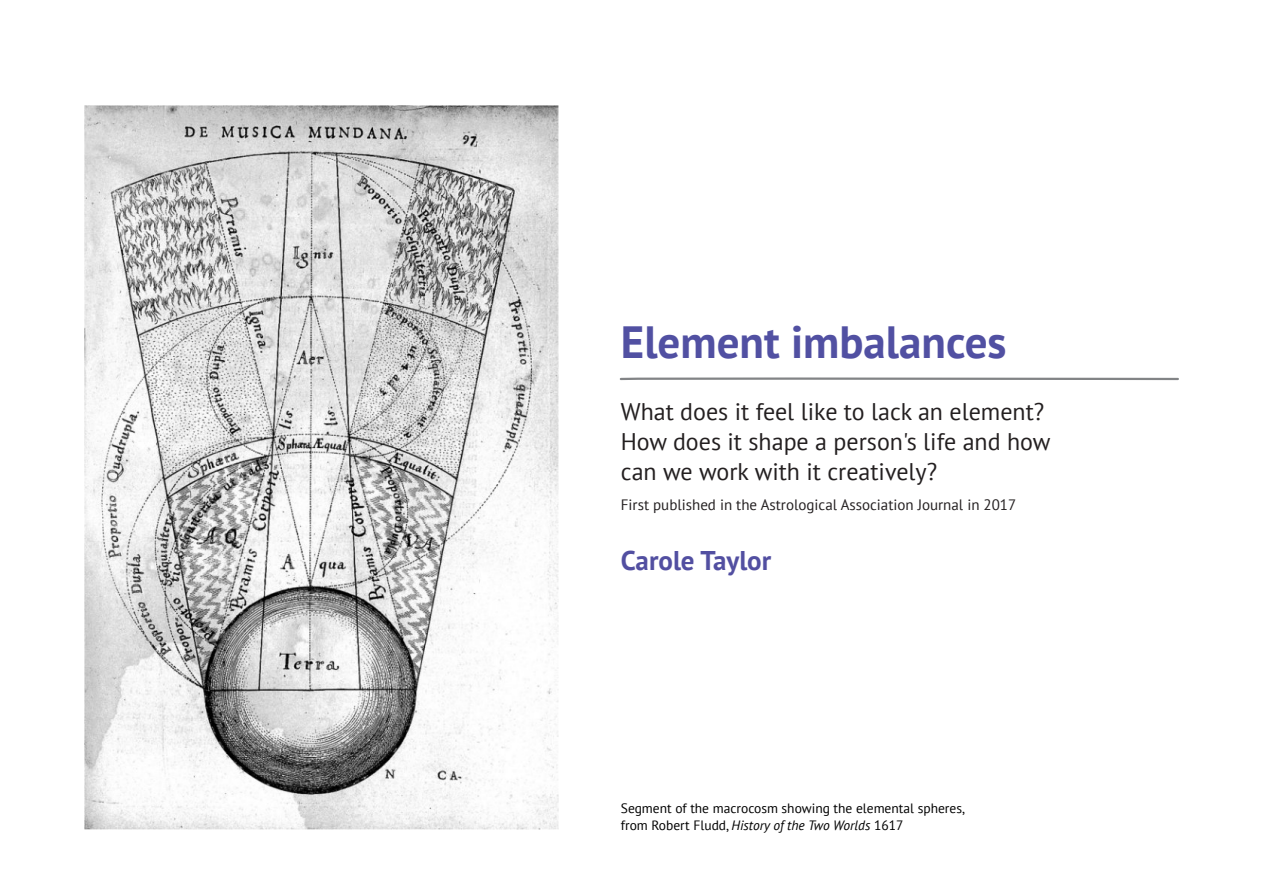
<style>
.page{position:relative;width:1263px;height:894px;background:#fff}
.page>*{position:absolute;margin:0;border:0;box-sizing:border-box;transform-origin:0 0}
.t1{font:700 45px "PT Sans";color:#5150a2}
.t2{font:700 27px "PT Sans";color:#524fa1}
.t3{font:24px/30px "PT Sans";color:#231f20}
.t4{font:15px "PT Sans";color:#231f20}
.t5{font:13.5px/16.5px "PT Sans";color:#000}
.s1{font-style:italic}
</style>
<div class="page">
<svg style="left:619px;top:377px;width:560px;height:4px"></svg>
<img style="left:85px;top:106px;width:473px;height:723px">
<h1 class="t1" style="left:621px;top:324px;width:387px">Element imbalances</h1>
<p class="t3" style="left:621px;top:399px;width:431px">What does it feel like to lack an element?<br>How does it shape a person's life and how can we work with it creatively?</p>
<p class="t4" style="left:621px;top:498px;width:397px">First published in the Astrological Association Journal in 2017</p>
<p class="t2" style="left:621px;top:549px;width:152px">Carole Taylor</p>
<p class="t5" style="left:621px;top:801px;width:345px">Segment of the macrocosm showing the elemental spheres, from Robert Fludd, <span class="s1">History of the Two Worlds</span> 1617</p>
</div>
